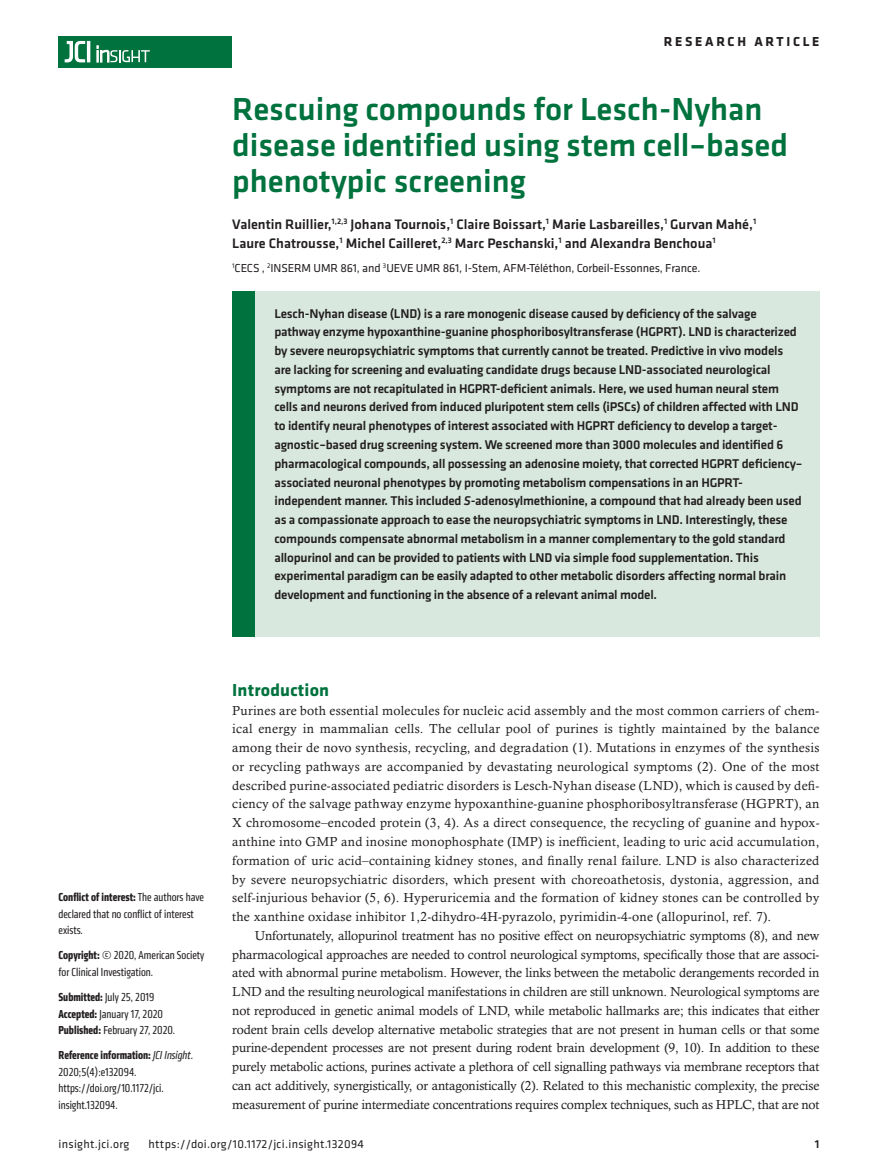
<style>
.page{position:relative;width:878px;height:1175px;background:#fff}
.page>*{position:absolute;margin:0;border:0;box-sizing:border-box;transform-origin:0 0}
.t1{font:500 33px/36px "Klavika Basic";color:#00723e}
.t2{font:700 18px "Klavika";letter-spacing:.01em;color:#00723e}
.t3{font:500 14.25px/19.5px "Klavika Basic";color:#231f20}
.t4{font:700 13.5px "Klavika Basic";letter-spacing:.2em;color:#231f20}
.t5{font:13.2px/18.8px "Calisto MT Std";letter-spacing:-.01em;color:#231f20;text-align:justify}
.t6{font:500 13.2px/18.8px "Klavika Basic";letter-spacing:-.015em;color:#231f20}
.t7{font:condensed 12px/16.5px "Klavika";color:#231f20}
.t8{font:12px "Klavika";letter-spacing:-.01em;color:#231f20}
.t9{font:12px "Klavika Basic";letter-spacing:.025em;color:#231f20}
.t10{font:500 12px "Klavika Basic";color:#231f20}
.s1{font-style:italic}
.s2{font-weight:700}
</style>
<div class="page">
<div style="left:59px;top:36px;width:173px;height:31px;background:#00723e"></div>
<hr style="left:87px;top:41px;width:3px;height:21px;background:#fff">
<svg style="left:64px;top:41px;width:21px;height:22px"></svg>
<svg style="left:97px;top:46px;width:53px;height:16px"></svg>
<div style="left:232px;top:291px;width:587px;height:345px;background:#d8e8df"></div>
<div style="left:232px;top:291px;width:22px;height:345px;background:#00723e"></div>
<p class="t4" style="left:663px;top:32px;width:157px">RESEARCH ARTICLE</p>
<h1 class="t1" style="left:232px;top:91px;width:557px">Rescuing compounds for Lesch-Nyhan disease identified using stem cell–based phenotypic screening</h1>
<p class="t3" style="left:232px;top:214px;width:525px">Valentin Ruillier,<sup>1,2,3</sup> Johana Tournois,<sup>1</sup> Claire Boissart,<sup>1</sup> Marie Lasbareilles,<sup>1</sup> Gurvan Mahé,<sup>1<br></sup>Laure Chatrousse,<sup>1</sup> Michel Cailleret,<sup>2,3</sup> Marc Peschanski,<sup>1</sup> and Alexandra Benchoua<sup>1</sup></p>
<p class="t8" style="left:232px;top:260px;width:469px"><sup>1</sup>CECS , <sup>2</sup>INSERM UMR 861, and <sup>3</sup>UEVE UMR 861, I-Stem, AFM-Téléthon, Corbeil-Essonnes, France.</p>
<p class="t6" style="left:274px;top:303px;width:529px">Lesch-Nyhan disease (LND) is a rare monogenic disease caused by deficiency of the salvage pathway enzyme hypoxanthine-guanine phosphoribosyltransferase (HGPRT). LND is characterized by severe neuropsychiatric symptoms that currently cannot be treated. Predictive in vivo models are lacking for screening and evaluating candidate drugs because LND-associated neurological symptoms are not recapitulated in HGPRT-deficient animals. Here, we used human neural stem cells and neurons derived from induced pluripotent stem cells (iPSCs) of children affected with LND to identify neural phenotypes of interest associated with HGPRT deficiency to develop a target&shy;agnostic–based drug screening system. We screened more than 3000 molecules and identified 6 pharmacological compounds, all possessing an adenosine moiety, that corrected HGPRT deficiency– associated neuronal phenotypes by promoting metabolism compensations in an HGPRT&shy;independent manner. This included <span class="s1">S</span>-adenosylmethionine, a compound that had already been used as a compassionate approach to ease the neuropsychiatric symptoms in LND. Interestingly, these compounds compensate abnormal metabolism in a manner complementary to the gold standard allopurinol and can be provided to patients with LND via simple food supplementation. This experimental paradigm can be easily adapted to other metabolic disorders affecting normal brain development and functioning in the absence of a relevant animal model.</p>
<p class="t7" style="left:59px;top:889px;width:147px"><span class="s2">Conflict of interest:</span> The authors have declared that no conflict of interest exists.</p>
<p class="t7" style="left:59px;top:947px;width:147px"><span class="s2">Copyright:</span> © 2020, American Society for Clinical Investigation.</p>
<p class="t7" style="left:59px;top:988px;width:118px"><span class="s2">Submitted:</span> July 25, 2019<br><span class="s2">Accepted:</span> January 17, 2020<br><span class="s2">Published:</span> February 27, 2020.</p>
<p class="t7" style="left:59px;top:1046px;width:136px"><span class="s2">Reference information:</span> <span class="s1">JCI Insight</span>.<br>2020;5(4):e132094. https://doi.org/10.1172/jci. insight.132094.</p>
<h2 class="t2" style="left:232px;top:677px;width:98px">Introduction</h2>
<p class="t5" style="left:232px;top:700px;width:588px">Purines are both essential molecules for nucleic acid assembly and the most common carriers of chem&shy;ical energy in mammalian cells. The cellular pool of purines is tightly maintained by the balance among their de novo synthesis, recycling, and degradation (1). Mutations in enzymes of the synthesis or recycling pathways are accompanied by devastating neurological symptoms (2). One of the most described purine-associated pediatric disorders is Lesch-Nyhan disease (LND), which is caused by defi&shy;ciency of the salvage pathway enzyme hypoxanthine-guanine phosphoribosyltransferase (HGPRT), an X chromosome–encoded protein (3, 4). As a direct consequence, the recycling of guanine and hypox&shy;anthine into GMP and inosine monophosphate (IMP) is inefficient, leading to uric acid accumulation, formation of uric acid–containing kidney stones, and finally renal failure. LND is also characterized by severe neuropsychiatric disorders, which present with choreoathetosis, dystonia, aggression, and self-injurious behavior (5, 6). Hyperuricemia and the formation of kidney stones can be controlled by the xanthine oxidase inhibitor 1,2-dihydro-4H-pyrazolo, pyrimidin-4-one (allopurinol, ref. 7).</p>
<p class="t5" style="left:232px;top:926px;width:588px;text-indent:22px">Unfortunately, allopurinol treatment has no positive effect on neuropsychiatric symptoms (8), and new pharmacological approaches are needed to control neurological symptoms, specifically those that are associ&shy;ated with abnormal purine metabolism. However, the links between the metabolic derangements recorded in LND and the resulting neurological manifestations in children are still unknown. Neurological symptoms are not reproduced in genetic animal models of LND, while metabolic hallmarks are; this indicates that either rodent brain cells develop alternative metabolic strategies that are not present in human cells or that some purine-dependent processes are not present during rodent brain development (9, 10). In addition to these purely metabolic actions, purines activate a plethora of cell signalling pathways via membrane receptors that can act additively, synergistically, or antagonistically (2). Related to this mechanistic complexity, the precise measurement of purine intermediate concentrations requires complex techniques, such as HPLC, that are not</p>
<p class="t9" style="left:58px;top:1135px;width:72px">insight.jci.org</p>
<p class="t9" style="left:148px;top:1135px;width:217px">https://doi.org/10.1172/jci.insight.132094</p>
<p class="t10" style="left:814px;top:1135px;width:6px">1</p>
</div>
